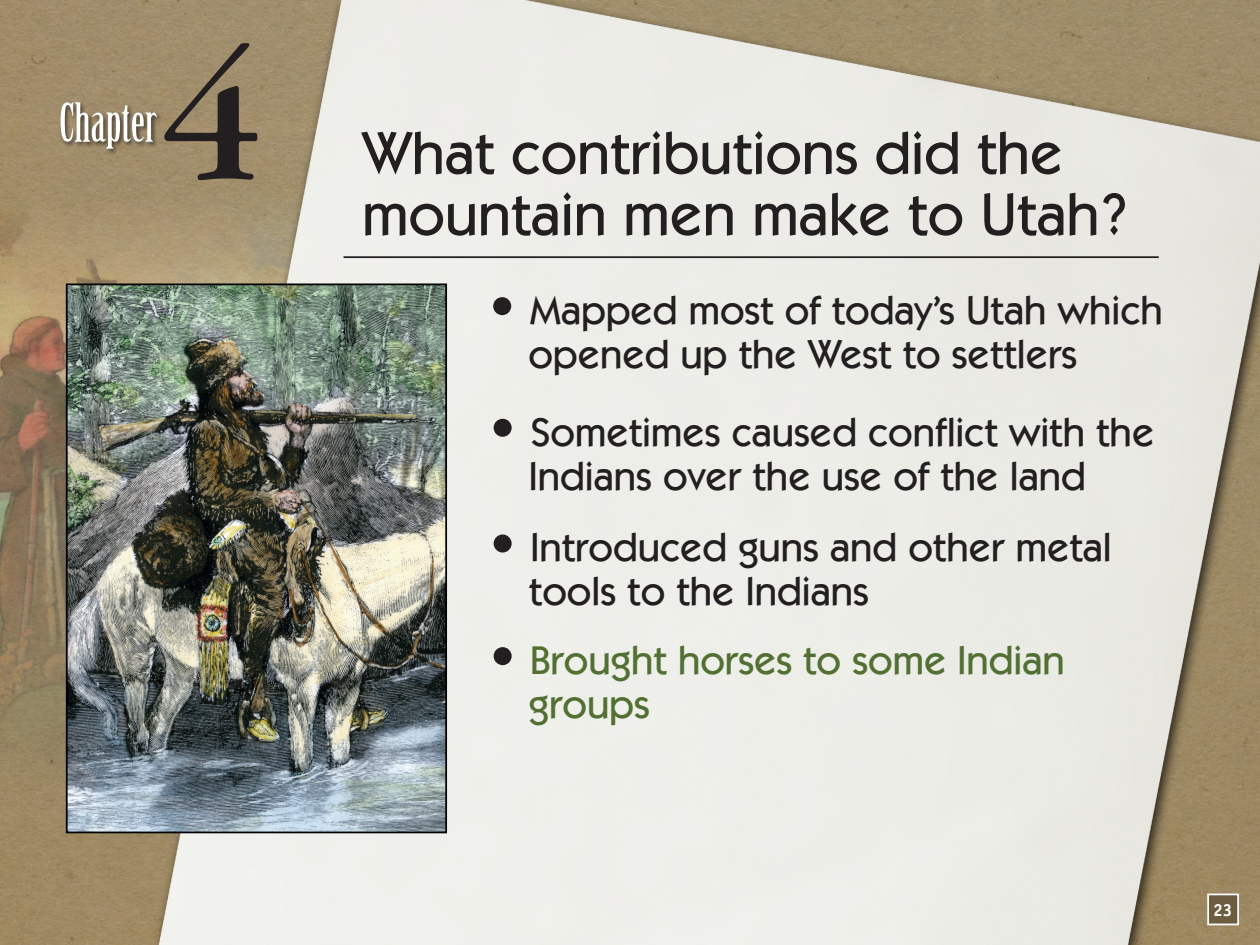
<style>
.page{position:relative;width:1260px;height:945px;background:#fff}
.page>*{position:absolute;margin:0;border:0;box-sizing:border-box;transform-origin:0 0}
.t1{font:192.5px "Garamond IT Cby BT";color:#231f20}
.t2{font:500 59.5px/61.2px "Itc Kabel";color:#231f20}
.t3{font:52.5px "Birch";color:#fff}
.t4{font:500 40.25px/43.8px "Itc Kabel";color:#231f20}
.t5{font:500 40.25px/43.8px "Itc Kabel";color:#527033}
.t6{font:700 17.5px "Officina Sans";color:#fff}
.s1{font-size:52.5px}
.s2{font-size:52.5px;color:#231f20}
</style>
<div class="page">
<img style="left:0;top:0;width:1260px;height:945px">
<div style="left:59px;top:101px;width:166px;height:88px;background:#231f20;opacity:.75"></div>
<div style="left:1207px;top:894px;width:32px;height:31px;background:#6c5c40;border:2px solid #fff"></div>
<img style="left:69px;top:287px;width:375px;height:543px">
<div style="left:66px;top:284px;width:381px;height:549px;border:2px solid #000"></div>
<hr style="left:344px;top:256px;width:815px;height:2px;background:#231f20">
<h1 class="t1" style="left:159px;top:4px;width:107px">4</h1>
<h3 class="t3" style="left:59px;top:95px;width:99px">Chapter</h3>
<p class="t2" style="left:362px;top:122px;width:769px">What contributions did the mountain men make to Utah?</p>
<p class="t4" style="left:528px;top:288px;width:636px;text-indent:-39px"><span class="s1">•</span> Mapped most of today’s Utah which opened up the West to settlers</p>
<p class="t4" style="left:529px;top:410px;width:627px;text-indent:-39px"><span class="s1">•</span> Sometimes caused conflict with the<br>Indians over the use of the land</p>
<p class="t4" style="left:529px;top:525px;width:584px;text-indent:-39px"><span class="s1">•</span> Introduced guns and other metal tools to the Indians</p>
<p class="t5" style="left:529px;top:638px;width:537px;text-indent:-39px"><span class="s2">•</span> Brought horses to some Indian groups</p>
<p class="t6" style="left:1213px;top:899px;width:21px">23</p>
</div>
